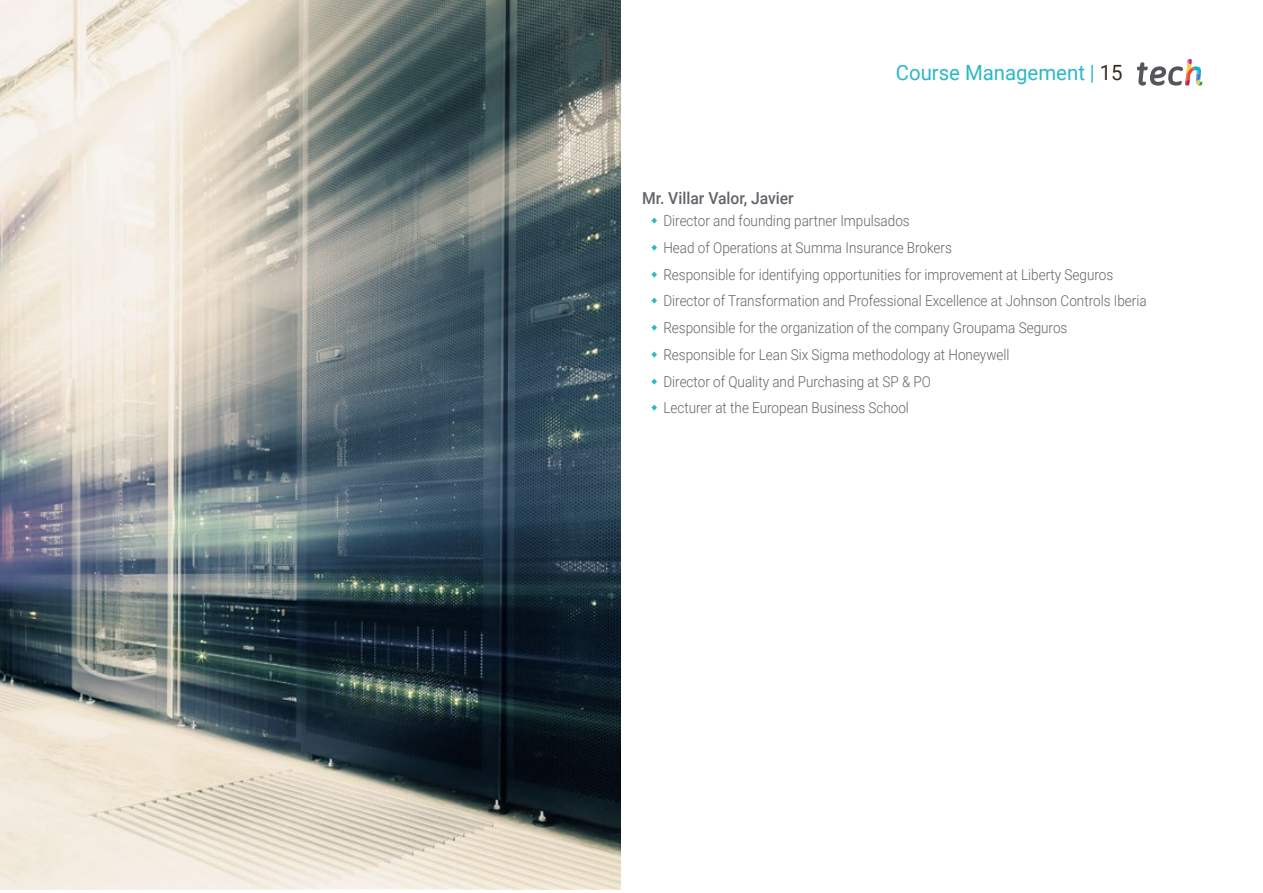
<style>
.page{position:relative;width:1263px;height:893px;background:#fff}
.page>*{position:absolute;margin:0;border:0;box-sizing:border-box;transform-origin:0 0}
.t1{font:21px "Roboto";color:#2db8c5}
.t2{font:500 16.5px "Roboto";color:#61646a;scale:.95 1}
.t3{font:300 15px/26.7px "Roboto";color:#61646a;scale:.9 1}
.s1{color:#312e20}
</style>
<div class="page">
<img style="left:0;top:0;width:621px;height:890px">
<svg style="left:1137px;top:59px;width:65px;height:27px"></svg>
<h1 class="t1" style="left:896px;top:57px;width:228px">Course Management | <span class="s1">15</span></h1>
<p class="t2" style="left:642px;top:186px;width:161px">Mr. Villar Valor, Javier</p>
<p class="t3" style="left:663px;top:207px;width:538px">Director and founding partner Impulsados<br>Head of Operations at Summa Insurance Brokers<br>Responsible for identifying opportunities for improvement at Liberty Seguros Director of Transformation and Professional Excellence at Johnson Controls Iberia Responsible for the organization of the company Groupama Seguros<br>Responsible for Lean Six Sigma methodology at Honeywell<br>Director of Quality and Purchasing at SP &amp; PO<br>Lecturer at the European Business School</p>
</div>
